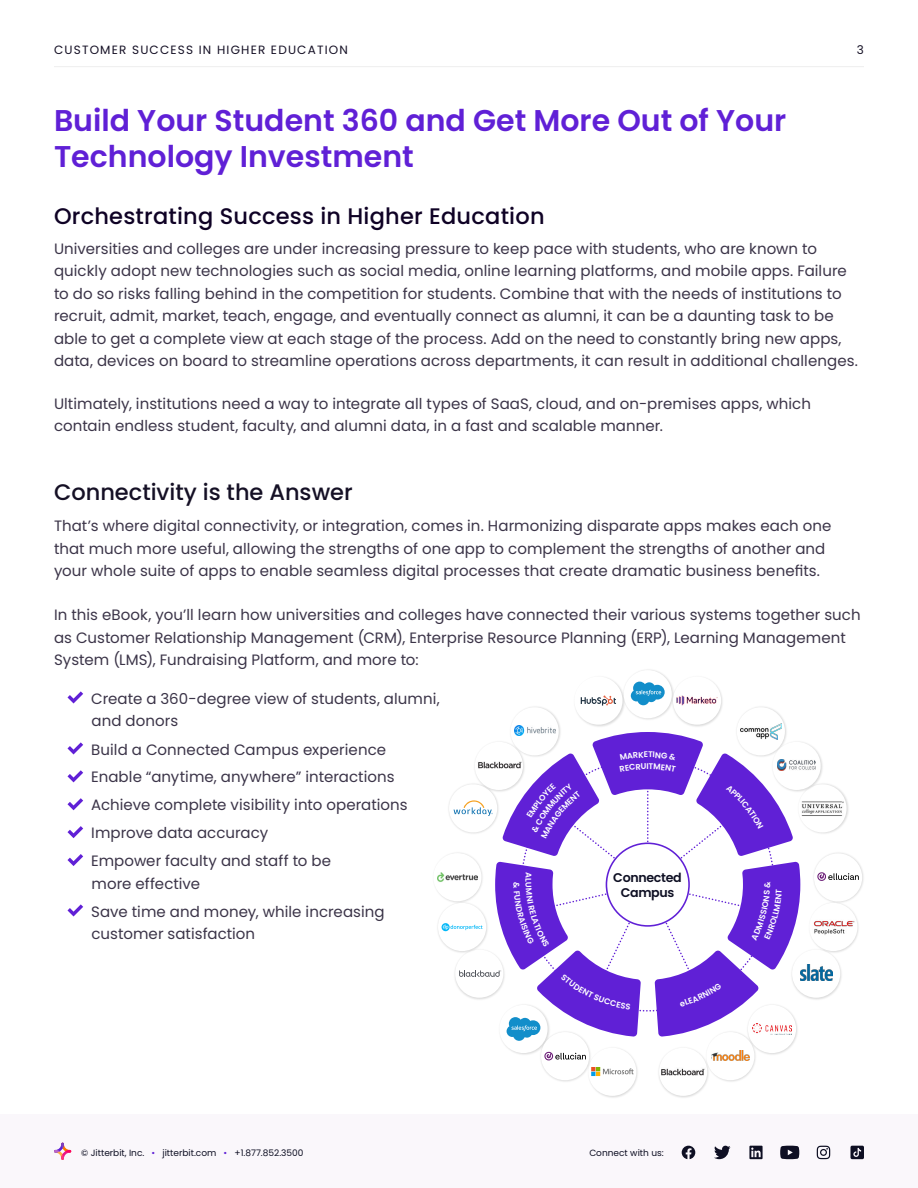
<style>
.page{position:relative;width:918px;height:1188px;background:#fff}
.page>*{position:absolute;margin:0;border:0;box-sizing:border-box;transform-origin:0 0}
.t1{font:600 30px/36px "Poppins";color:#6020d6}
.t2{font:500 22.5px "Poppins";letter-spacing:.01em;color:#0f0225}
.t3{font:500 22.5px "Poppins";color:#151025}
.t4{font:15px/22.5px "Poppins";letter-spacing:.005em;color:#3b3448}
.t5{font:600 12.6px/15.1px "Poppins";letter-spacing:-.025em;color:#0e0f23;text-align:center}
.t6{font:12px "Poppins";letter-spacing:.1em;color:#151025}
.t7{font:9px "Poppins";color:#0e0f23}
.t8{font:600 8.25px "Poppins";color:#fff}
.s1{color:#6020d6}
</style>
<div class="page">
<div style="left:0;top:1115px;width:918px;height:73px;background:#faf7fb"></div>
<svg style="left:682px;top:1146px;width:13px;height:13px"></svg>
<svg style="left:714px;top:1146px;width:17px;height:13px"></svg>
<svg style="left:749px;top:1146px;width:14px;height:13px"></svg>
<svg style="left:784px;top:1145px;width:16px;height:15px"></svg>
<svg style="left:780px;top:1146px;width:19px;height:13px"></svg>
<svg style="left:816px;top:1145px;width:15px;height:15px"></svg>
<svg style="left:817px;top:1146px;width:13px;height:13px"></svg>
<svg style="left:850px;top:1146px;width:14px;height:13px"></svg>
<hr style="left:54px;top:66px;width:810px;height:1px;background:#eee">
<svg style="left:54px;top:1143px;width:17px;height:17px"></svg>
<svg style="left:68px;top:691px;width:15px;height:12px"></svg>
<svg style="left:68px;top:742px;width:15px;height:12px"></svg>
<svg style="left:68px;top:770px;width:15px;height:12px"></svg>
<svg style="left:68px;top:798px;width:15px;height:12px"></svg>
<svg style="left:68px;top:826px;width:15px;height:12px"></svg>
<svg style="left:68px;top:854px;width:15px;height:12px"></svg>
<svg style="left:68px;top:904px;width:15px;height:12px"></svg>
<svg style="left:495px;top:732px;width:305px;height:305px"></svg>
<img style="left:813px;top:852px;width:51px;height:49px">
<div style="left:814px;top:853px;width:48px;height:49px;background:#fff;border-radius:50%"></div>
<img style="left:746px;top:1003px;width:54px;height:52px">
<div style="left:748px;top:1005px;width:48px;height:48px;background:#fff;border-radius:50%"></div>
<img style="left:790px;top:947px;width:52px;height:54px">
<div style="left:792px;top:950px;width:48px;height:48px;background:#fff;border-radius:50%"></div>
<img style="left:591px;top:1049px;width:47px;height:49px">
<div style="left:588px;top:1048px;width:48px;height:48px;background:#fff;border-radius:50%"></div>
<img style="left:807px;top:901px;width:52px;height:53px">
<div style="left:809px;top:903px;width:48px;height:48px;background:#fff;border-radius:50%"></div>
<img style="left:454px;top:947px;width:53px;height:54px">
<div style="left:455px;top:950px;width:48px;height:48px;background:#fff;border-radius:50%"></div>
<img style="left:704px;top:1030px;width:54px;height:52px">
<div style="left:706px;top:1032px;width:48px;height:48px;background:#fff;border-radius:50%"></div>
<img style="left:658px;top:1045px;width:53px;height:53px">
<div style="left:659px;top:1048px;width:48px;height:48px;background:#fff;border-radius:50%"></div>
<img style="left:437px;top:852px;width:46px;height:49px">
<div style="left:433px;top:853px;width:49px;height:48px;background:#fff;border-radius:50%"></div>
<img style="left:576px;top:681px;width:45px;height:46px">
<div style="left:574px;top:676px;width:49px;height:49px;background:#fff;border-radius:50%"></div>
<svg style="left:581px;top:696px;width:35px;height:10px"></svg>
<img style="left:508px;top:706px;width:54px;height:46px">
<div style="left:511px;top:707px;width:48px;height:48px;background:#fff;border-radius:50%"></div>
<img style="left:448px;top:783px;width:53px;height:53px">
<div style="left:449px;top:784px;width:48px;height:48px;background:#fff;border-radius:50%"></div>
<img style="left:473px;top:739px;width:50px;height:54px">
<div style="left:475px;top:742px;width:48px;height:48px;background:#fff;border-radius:50%"></div>
<img style="left:621px;top:669px;width:50px;height:51px">
<div style="left:624px;top:670px;width:48px;height:48px;background:#fff;border-radius:50%"></div>
<img style="left:671px;top:681px;width:52px;height:46px">
<div style="left:673px;top:676px;width:48px;height:49px;background:#fff;border-radius:50%"></div>
<img style="left:497px;top:1003px;width:54px;height:52px">
<div style="left:499px;top:1005px;width:49px;height:48px;background:#fff;border-radius:50%"></div>
<img style="left:437px;top:901px;width:53px;height:53px">
<div style="left:438px;top:903px;width:48px;height:48px;background:#fff;border-radius:50%"></div>
<img style="left:796px;top:783px;width:53px;height:53px">
<div style="left:798px;top:784px;width:49px;height:48px;background:#fff;border-radius:50%"></div>
<img style="left:735px;top:706px;width:53px;height:46px">
<div style="left:737px;top:707px;width:48px;height:48px;background:#fff;border-radius:50%"></div>
<img style="left:539px;top:1030px;width:54px;height:53px">
<div style="left:541px;top:1032px;width:48px;height:48px;background:#fff;border-radius:50%"></div>
<img style="left:773px;top:739px;width:51px;height:54px">
<div style="left:773px;top:742px;width:48px;height:48px;background:#fff;border-radius:50%"></div>
<img style="left:801px;top:801px;width:43px;height:15px">
<svg style="left:817px;top:872px;width:42px;height:9px"></svg>
<img style="left:809px;top:916px;width:48px;height:22px">
<img style="left:800px;top:965px;width:33px;height:16px">
<img style="left:741px;top:723px;width:40px;height:16px">
<img style="left:782px;top:760px;width:34px;height:10px">
<img style="left:712px;top:1050px;width:37px;height:10px">
<img style="left:661px;top:1068px;width:44px;height:7px">
<img style="left:752px;top:1023px;width:40px;height:12px">
<svg style="left:507px;top:1017px;width:33px;height:24px"></svg>
<svg style="left:544px;top:1051px;width:42px;height:10px"></svg>
<svg style="left:631px;top:682px;width:34px;height:23px"></svg>
<svg style="left:591px;top:1067px;width:43px;height:9px"></svg>
<svg style="left:459px;top:970px;width:42px;height:7px"></svg>
<img style="left:437px;top:872px;width:41px;height:10px">
<img style="left:478px;top:761px;width:35px;height:8px">
<svg style="left:454px;top:800px;width:39px;height:16px"></svg>
<img style="left:676px;top:696px;width:42px;height:9px">
<svg style="left:442px;top:923px;width:41px;height:8px"></svg>
<img style="left:515px;top:726px;width:40px;height:9px">
<svg style="left:513px;top:752px;width:269px;height:258px"></svg>
<p class="t6" style="left:54px;top:43px;width:295px">CUSTOMER SUCCESS IN HIGHER EDUCATION</p>
<p class="t6" style="left:857px;top:43px;width:9px">3</p>
<h1 class="t1" style="left:54px;top:105px;width:734px">Build Your Student 360 and Get More Out of Your<br>Technology Investment</h1>
<h2 class="t2" style="left:54px;top:207px;width:492px">Orchestrating Success in Higher Education</h2>
<p class="t4" style="left:54px;top:237px;width:805px">Universities and colleges are under increasing pressure to keep pace with students, who are known to quickly adopt new technologies such as social media, online learning platforms, and mobile apps. Failure to do so risks falling behind in the competition for students. Combine that with the needs of institutions to recruit, admit, market, teach, engage, and eventually connect as alumni, it can be a daunting task to be able to get a complete view at each stage of the process. Add on the need to constantly bring new apps, data, devices on board to streamline operations across departments, it can result in additional challenges.</p>
<p class="t4" style="left:54px;top:393px;width:758px">Ultimately, institutions need a way to integrate all types of SaaS, cloud, and on-premises apps, which contain endless student, faculty, and alumni data, in a fast and scalable manner.</p>
<h2 class="t3" style="left:54px;top:482px;width:300px">Connectivity is the Answer</h2>
<p class="t4" style="left:54px;top:515px;width:779px">That’s where digital connectivity, or integration, comes in. Harmonizing disparate apps makes each one that much more useful, allowing the strengths of one app to complement the strengths of another and your whole suite of apps to enable seamless digital processes that create dramatic business benefits.</p>
<p class="t4" style="left:54px;top:604px;width:808px">In this eBook, you’ll learn how universities and colleges have connected their various systems together such as Customer Relationship Management (CRM), Enterprise Resource Planning (ERP), Learning Management<br>System (LMS), Fundraising Platform, and more to:</p>
<p class="t4" style="left:91px;top:687px;width:350px">Create a 360-degree view of students, alumni, and donors</p>
<p class="t4" style="left:91px;top:736px;width:318px;line-height:27.9px">Build a Connected Campus experience Enable “anytime, anywhere” interactions Achieve complete visibility into operations Improve data accuracy<br>Empower faculty and staff to be</p>
<p class="t4" style="left:91px;top:870px;width:295px;line-height:27.9px">more effective<br>Save time and money, while increasing</p>
<p class="t4" style="left:92px;top:923px;width:165px">customer satisfaction</p>
<p class="t8" style="left:646px;top:763px;width:4px">I</p>
<p class="t8" style="left:532px;top:878px;width:5px;rotate:90deg">L</p>
<p class="t5" style="left:613px;top:871px;width:70px">Connected<br>Campus</p>
<p class="t7" style="left:81px;top:1147px;width:224px">© Jitterbit, Inc. <span class="s1">•</span> jitterbit.com <span class="s1">•</span> +1.877.852.3500</p>
<p class="t7" style="left:589px;top:1147px;width:76px">Connect with us:</p>
</div>
